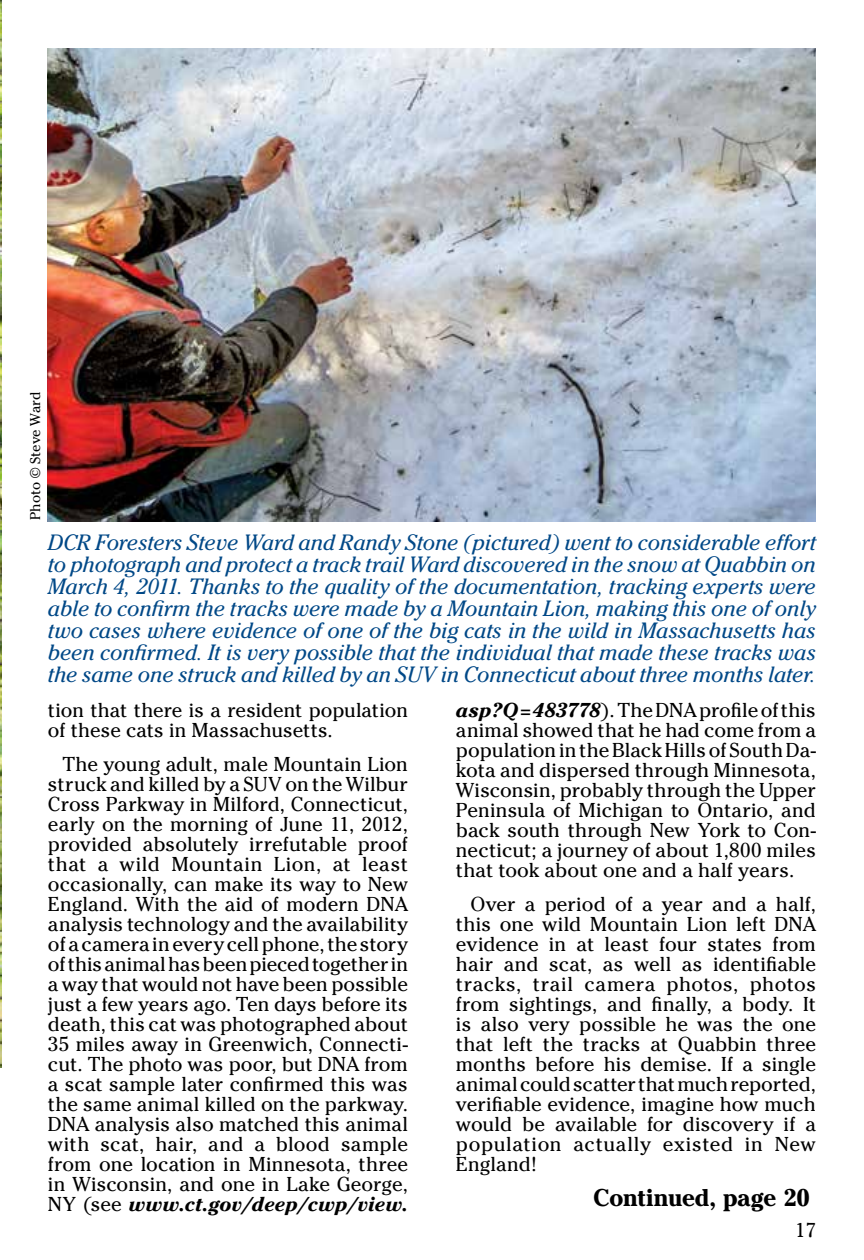
<style>
.page{position:relative;width:864px;height:1260px;background:#fff}
.page>*{position:absolute;margin:0;border:0;box-sizing:border-box;transform-origin:0 0}
.t1{font:700 24px "Cheltenham";color:#000}
.t2{font:italic 22px/22px "Cheltenham";letter-spacing:-.005em;color:#004887;text-align:justify}
.t3{font:20px/20px "Cheltenham";letter-spacing:.005em;color:#000;text-align:justify}
.t4{font:14px "Cheltenham";letter-spacing:.005em;color:#000}
.s1{font-weight:700;font-style:italic}
</style>
<div class="page">
<img style="left:0;top:0;width:1px;height:1068px">
<img style="left:48px;top:48px;width:768px;height:473px">
<p class="t4" style="left:27px;top:520px;width:130px;rotate:-90deg">Photo © Steve Ward</p>
<p class="t2" style="left:48px;top:532px;width:770px">DCR Foresters Steve Ward and Randy Stone (pictured) went to considerable effort to photograph and protect a track trail Ward discovered in the snow at Quabbin on March 4, 2011. Thanks to the quality of the documentation, tracking experts were able to confirm the tracks were made by a Mountain Lion, making this one of only two cases where evidence of one of the big cats in the wild in Massachusetts has been confirmed. It is very possible that the individual that made these tracks was the same one struck and killed by an SUV in Connecticut about three months later.</p>
<p class="t3" style="left:48px;top:700px;width:362px">tion that there is a resident population of these cats in Massachusetts.</p>
<p class="t3" style="left:48px;top:755px;width:362px;text-indent:14px">The young adult, male Mountain Lion struck and killed by a SUV on the Wilbur Cross Parkway in Milford, Connecticut, early on the morning of June 11, 2012, provided absolutely irrefutable proof that a wild Mountain Lion, at least occasionally, can make its way to New England. With the aid of modern DNA analysis technology and the availability of a camera in every cell phone, the story of this animal has been pieced together in a way that would not have been possible just a few years ago. Ten days before its death, this cat was photographed about 35 miles away in Greenwich, Connecti&shy;cut. The photo was poor, but DNA from a scat sample later confirmed this was the same animal killed on the parkway.<br>DNA analysis also matched this animal with scat, hair, and a blood sample from one location in Minnesota, three in Wisconsin, and one in Lake George, NY (see <span class="s1">www.ct.gov/deep/cwp/view.</span></p>
<p class="t3" style="left:456px;top:700px;width:362px"><span class="s1">asp?Q=483778</span>). The DNA profile of this animal showed that he had come from a population in the Black Hills of South Da&shy;kota and dispersed through Minnesota, Wisconsin, probably through the Upper Peninsula of Michigan to Ontario, and back south through New York to Con&shy;necticut; a journey of about 1,800 miles that took about one and a half years.</p>
<p class="t3" style="left:456px;top:895px;width:362px;text-indent:14px">Over a period of a year and a half, this one wild Mountain Lion left DNA evidence in at least four states from hair and scat, as well as identifiable tracks, trail camera photos, photos from sightings, and finally, a body. It is also very possible he was the one that left the tracks at Quabbin three months before his demise. If a single animal could scatter that much reported, verifiable evidence, imagine how much would be available for discovery if a population actually existed in New England!</p>
<p class="t1" style="left:594px;top:1184px;width:218px">Continued, page 20</p>
<p class="t3" style="left:795px;top:1220px;width:22px">17</p>
</div>
